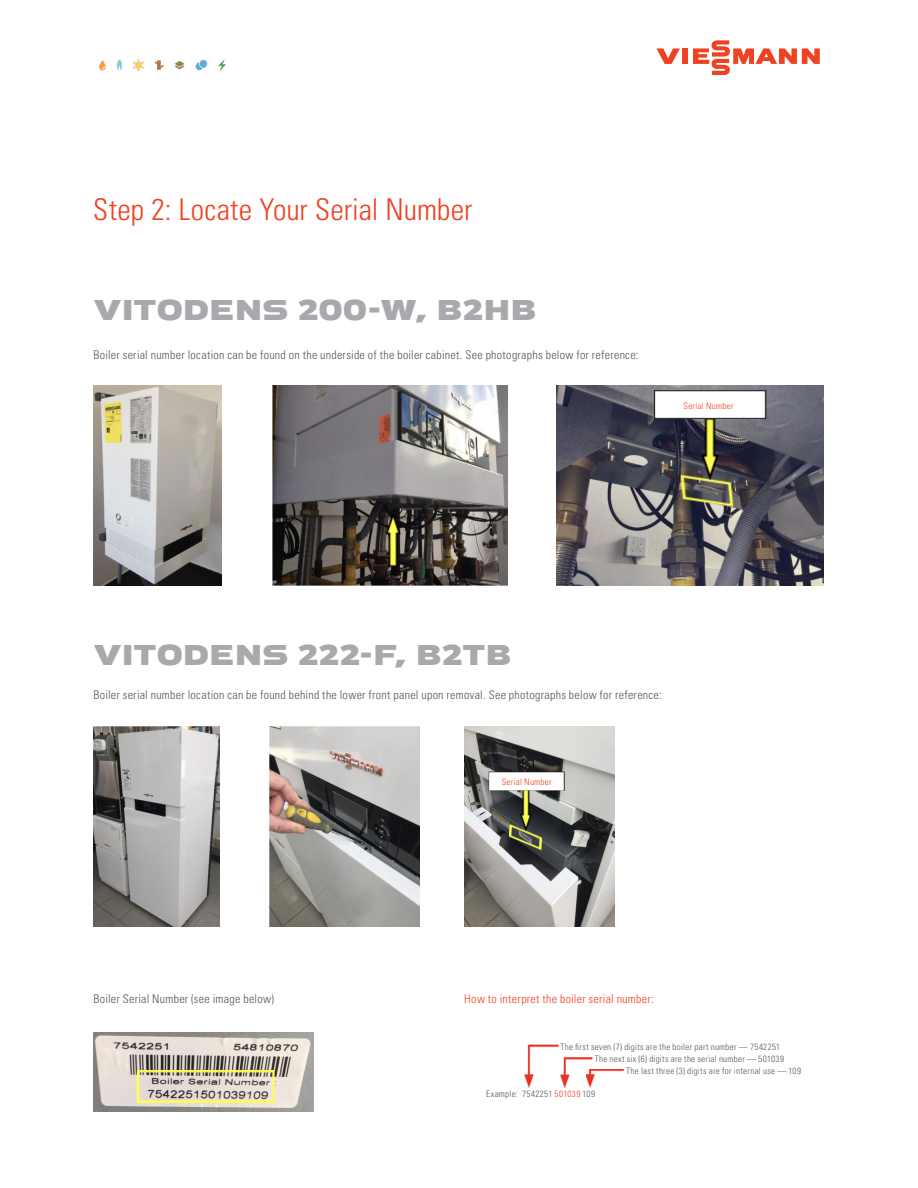
<style>
.page{position:relative;width:918px;height:1188px;background:#fff}
.page>*{position:absolute;margin:0;border:0;box-sizing:border-box;transform-origin:0 0}
.Headline___Univers_C{font:700 30px "Viessmann";letter-spacing:-.01em;color:#a8a9ad}
.Headline___Univers_C-2{font:30px "Univers LTCYR 47 Light Cond";letter-spacing:.005em;color:#ef4222}
.Headline___Univers_C-3{font:12px "Univers LTCYR 47 Light Cond";letter-spacing:.025em;color:#57585a}
.Headline___Univers_C-4{font:12px "Univers LTCYR 47 Light Cond";letter-spacing:.025em;color:#ef4222}
.Headline___Univers_C-5{font:9px "Univers LTCYR 47 Light Cond";letter-spacing:.035em;color:#57585a}
.Headline___Univers_C-6{font:9px "Univers LTCYR 47 Light Cond";letter-spacing:.03em;color:#ef4222}
.s1{color:#ef4222}
</style>
<div class="page">
<img style="left:93px;top:386px;width:129px;height:199px">
<img style="left:272px;top:386px;width:236px;height:199px">
<img style="left:557px;top:386px;width:266px;height:199px">
<img style="left:94px;top:727px;width:126px;height:200px">
<img style="left:270px;top:727px;width:150px;height:200px">
<img style="left:465px;top:727px;width:149px;height:200px">
<img style="left:94px;top:1032px;width:220px;height:79px">
<div style="left:661px;top:398px;width:99px;height:17px;background:#fff"></div>
<div style="left:494px;top:777px;width:67px;height:11px;background:#fff"></div>
<img style="left:524px;top:1044px;width:101px;height:44px">
<div style="left:560px;top:1043px;width:264px;height:11px;background:#fff"></div>
<div style="left:595px;top:1055px;width:229px;height:11px;background:#fff"></div>
<div style="left:682px;top:48px;width:6px;height:16px;background:#ef4222"></div>
<svg style="left:656px;top:48px;width:24px;height:16px"></svg>
<svg style="left:693px;top:40px;width:127px;height:35px"></svg>
<img style="left:99px;top:59px;width:127px;height:12px">
<p class="Headline___Univers_C-2" style="left:93px;top:189px;width:381px">Step 2: Locate Your Serial Number</p>
<p class="Headline___Univers_C" style="left:93px;top:289px;width:444px">VITODENS 200-W, B2HB</p>
<p class="Headline___Univers_C-3" style="left:94px;top:346px;width:547px">Boiler serial number location can be found on the underside of the boiler cabinet. See photographs below for reference:</p>
<p class="Headline___Univers_C-6" style="left:684px;top:400px;width:52px">Serial Number</p>
<p class="Headline___Univers_C" style="left:93px;top:634px;width:419px">VITODENS 222-F, B2TB</p>
<p class="Headline___Univers_C-3" style="left:94px;top:687px;width:570px">Boiler serial number location can be found behind the lower front panel upon removal. See photographs below for reference:</p>
<p class="Headline___Univers_C-6" style="left:502px;top:776px;width:52px">Serial Number</p>
<p class="Headline___Univers_C-3" style="left:94px;top:990px;width:182px">Boiler Serial Number (see image below)</p>
<p class="Headline___Univers_C-4" style="left:464px;top:990px;width:191px">How to interpret the boiler serial number:</p>
<p class="Headline___Univers_C-5" style="left:560px;top:1041px;width:221px">The first seven (7) digits are the boiler part number — 7542251</p>
<p class="Headline___Univers_C-5" style="left:595px;top:1053px;width:191px">The next six (6) digits are the serial number — 501039</p>
<p class="Headline___Univers_C-5" style="left:626px;top:1065px;width:176px">The last three (3) digits are for internal use — 109</p>
<p class="Headline___Univers_C-5" style="left:486px;top:1088px;width:110px">Example: 7542251 <span class="s1">501039</span> 109</p>
</div>
